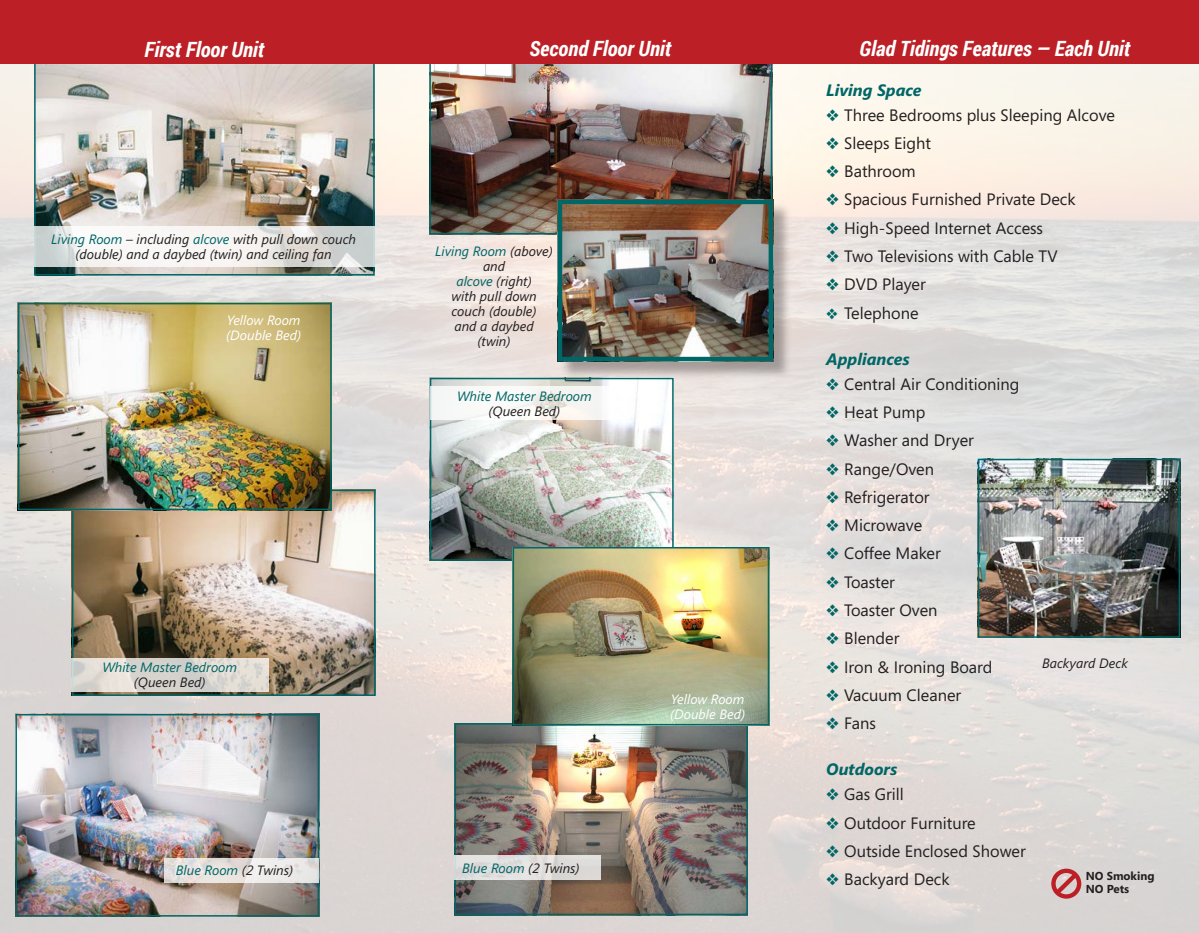
<style>
.page{position:relative;width:1199px;height:933px;background:#fff}
.page>*{position:absolute;margin:0;border:0;box-sizing:border-box;transform-origin:0 0}
.t1{font:italic 700 21px "Roboto Condensed";color:#fff}
.t2{font:16.5px "Segoe";color:#231f20}
.t3{font:italic 700 16.5px "Segoe";color:#066}
.t4{font:italic 13.5px/15px "Segoe";color:#231f20;text-align:center}
.t5{font:italic 13.5px "Segoe";color:#066}
.t6{font:italic 13.5px/15px "Segoe";color:#fff}
.t7{font:700 11.55px/13.8px "Segoe";color:#231f20}
.s1{color:#066}
.s2{color:#231f20}
</style>
<div class="page">
<img style="left:0;top:64px;width:1198px;height:868px">
<img style="left:432px;top:64px;width:337px;height:167px">
<svg style="left:1051px;top:868px;width:31px;height:30px"></svg>
<img style="left:37px;top:64px;width:335px;height:208px">
<div style="left:34px;top:61px;width:341px;height:214px;border:2px solid #066"></div>
<img style="left:75px;top:492px;width:298px;height:200px">
<div style="left:72px;top:489px;width:304px;height:206px;border:2px solid #066"></div>
<img style="left:18px;top:716px;width:298px;height:197px">
<div style="left:15px;top:713px;width:304px;height:203px;border:2px solid #066"></div>
<div style="left:560px;top:202px;width:232px;height:178px;background:#231f20;opacity:.35"></div>
<img style="left:563px;top:204px;width:205px;height:152px">
<div style="left:558px;top:199px;width:215px;height:162px;border:4px solid #066"></div>
<img style="left:457px;top:725px;width:288px;height:186px">
<div style="left:454px;top:722px;width:294px;height:192px;border:2px solid #066"></div>
<img style="left:981px;top:461px;width:196px;height:173px">
<div style="left:978px;top:458px;width:202px;height:179px;border:2px solid #066"></div>
<div style="left:0;top:0;width:1198px;height:64px;background:#bc2026"></div>
<img style="left:433px;top:380px;width:238px;height:177px">
<div style="left:430px;top:377px;width:244px;height:183px;border:2px solid #066"></div>
<img style="left:21px;top:306px;width:308px;height:201px">
<div style="left:18px;top:303px;width:314px;height:207px;border:2px solid #066"></div>
<svg style="left:34px;top:226px;width:341px;height:40px;fill:#f6f3f1"></svg>
<div style="left:454px;top:854px;width:147px;height:24px;background:linear-gradient(to bottom,#e1e0df,#dcd9d8)"></div>
<svg style="left:164px;top:857px;width:154px;height:24px;background:#e3dfdc"></svg>
<svg style="left:72px;top:657px;width:197px;height:34px;background:#d8d4cd"></svg>
<svg style="left:431px;top:386px;width:197px;height:34px"></svg>
<img style="left:515px;top:549px;width:251px;height:173px">
<div style="left:512px;top:546px;width:257px;height:179px;border:2px solid #066"></div>
<p class="t1" style="left:144px;top:37px;width:122px">First Floor Unit</p>
<p class="t1" style="left:529px;top:36px;width:143px">Second Floor Unit</p>
<p class="t1" style="left:859px;top:36px;width:272px">Glad Tidings Features — Each Unit</p>
<p class="t4" style="left:51px;top:231px;width:306px"><span class="s1">Living Room</span> – including <span class="s1">alcove</span> with pull down couch (double) and a daybed (twin) and ceiling fan</p>
<p class="t6" style="left:226px;top:312px;width:77px">Yellow Room (Double Bed)</p>
<p class="t4" style="left:435px;top:244px;width:119px"><span class="s1">Living Room</span> (above) and<br><span class="s1">alcove</span> (right)<br>with pull down couch (double)<br>and a daybed<br>(twin)</p>
<p class="t5" style="left:457px;top:388px;width:136px">White Master Bedroom</p>
<p class="t4" style="left:488px;top:404px;width:73px">(Queen Bed)</p>
<p class="t5" style="left:102px;top:659px;width:136px">White Master Bedroom</p>
<p class="t4" style="left:134px;top:674px;width:73px">(Queen Bed)</p>
<p class="t5" style="left:176px;top:862px;width:119px">Blue Room <span class="s2">(2 Twins)</span></p>
<p class="t5" style="left:462px;top:859px;width:119px">Blue Room <span class="s2">(2 Twins)</span></p>
<p class="t6" style="left:670px;top:691px;width:77px">Yellow Room (Double Bed)</p>
<p class="t3" style="left:826px;top:80px;width:97px">Living Space</p>
<p class="t2" style="left:826px;top:103px;width:290px"><span class="s1">❖</span> Three Bedrooms plus Sleeping Alcove</p>
<p class="t2" style="left:826px;top:132px;width:106px"><span class="s1">❖</span> Sleeps Eight</p>
<p class="t2" style="left:826px;top:160px;width:91px"><span class="s1">❖</span> Bathroom</p>
<p class="t2" style="left:826px;top:188px;width:251px"><span class="s1">❖</span> Spacious Furnished Private Deck</p>
<p class="t2" style="left:826px;top:216px;width:218px"><span class="s1">❖</span> High-Speed Internet Access</p>
<p class="t2" style="left:826px;top:245px;width:233px"><span class="s1">❖</span> Two Televisions with Cable TV</p>
<p class="t2" style="left:826px;top:273px;width:101px"><span class="s1">❖</span> DVD Player</p>
<p class="t2" style="left:826px;top:301px;width:94px"><span class="s1">❖</span> Telephone</p>
<p class="t3" style="left:826px;top:349px;width:85px">Appliances</p>
<p class="t2" style="left:826px;top:372px;width:195px"><span class="s1">❖</span> Central Air Conditioning</p>
<p class="t2" style="left:826px;top:400px;width:101px"><span class="s1">❖</span> Heat Pump</p>
<p class="t2" style="left:826px;top:429px;width:149px"><span class="s1">❖</span> Washer and Dryer</p>
<p class="t2" style="left:826px;top:457px;width:109px"><span class="s1">❖</span> Range/Oven</p>
<p class="t2" style="left:826px;top:485px;width:105px"><span class="s1">❖</span> Refrigerator</p>
<p class="t2" style="left:826px;top:513px;width:98px"><span class="s1">❖</span> Microwave</p>
<p class="t2" style="left:826px;top:542px;width:116px"><span class="s1">❖</span> Coffee Maker</p>
<p class="t2" style="left:826px;top:570px;width:70px"><span class="s1">❖</span> Toaster</p>
<p class="t2" style="left:826px;top:598px;width:113px"><span class="s1">❖</span> Toaster Oven</p>
<p class="t2" style="left:826px;top:626px;width:75px"><span class="s1">❖</span> Blender</p>
<p class="t2" style="left:826px;top:655px;width:168px"><span class="s1">❖</span> Iron &amp; Ironing Board</p>
<p class="t2" style="left:826px;top:683px;width:136px"><span class="s1">❖</span> Vacuum Cleaner</p>
<p class="t2" style="left:826px;top:711px;width:51px"><span class="s1">❖</span> Fans</p>
<p class="t3" style="left:826px;top:759px;width:73px">Outdoors</p>
<p class="t2" style="left:826px;top:782px;width:79px"><span class="s1">❖</span> Gas Grill</p>
<p class="t2" style="left:826px;top:811px;width:151px"><span class="s1">❖</span> Outdoor Furniture</p>
<p class="t2" style="left:826px;top:839px;width:201px"><span class="s1">❖</span> Outside Enclosed Shower</p>
<p class="t2" style="left:826px;top:867px;width:125px"><span class="s1">❖</span> Backyard Deck</p>
<p class="t7" style="left:1086px;top:867px;width:70px">NO Smoking<br>NO Pets</p>
<p class="t4" style="left:1042px;top:655px;width:87px">Backyard Deck</p>
</div>
